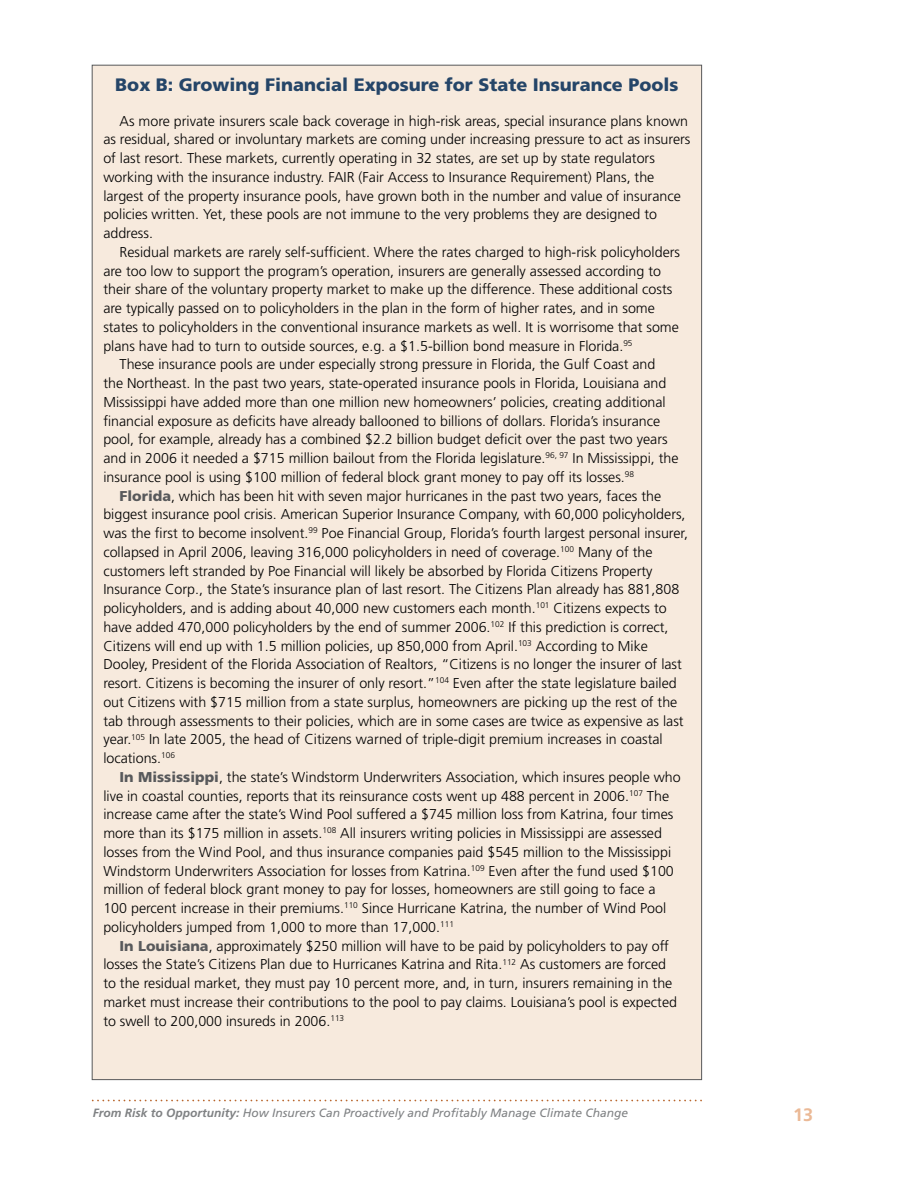
<style>
.page{position:relative;width:918px;height:1188px;background:#fff}
.page>*{position:absolute;margin:0;border:0;box-sizing:border-box;transform-origin:0 0}
.t1{font:900 18px "Frutiger";color:#254568}
.t2{font:700 18px "Frutiger";color:#ebb996}
.t3{font:300 14.25px/18.8px "Frutiger";color:#000}
.t4{font:italic 12px "Frutiger";color:#808284}
.s1{font-weight:900;color:#58595b}
.s2{font-weight:700}
</style>
<div class="page">
<svg style="left:93px;top:1100px;width:609px;height:1px"></svg>
<div style="left:92px;top:65px;width:610px;height:1015px;background:#f7eadd"></div>
<p class="t1" style="left:115px;top:73px;width:565px">Box B: Growing Financial Exposure for State Insurance Pools</p>
<p class="t3" style="left:103px;top:111px;width:589px;text-indent:16px">As more private insurers scale back coverage in high-risk areas, special insurance plans known as residual, shared or involuntary markets are coming under increasing pressure to act as insurers of last resort. These markets, currently operating in 32 states, are set up by state regulators working with the insurance industry. FAIR (Fair Access to Insurance Requirement) Plans, the largest of the property insurance pools, have grown both in the number and value of insurance policies written. Yet, these pools are not immune to the very problems they are designed to address.</p>
<p class="t3" style="left:120px;top:243px;width:562px">Residual markets are rarely self-sufficient. Where the rates charged to high-risk policyholders</p>
<p class="t3" style="left:103px;top:261px;width:559px">are too low to support the program’s operation, insurers are generally assessed according to</p>
<p class="t3" style="left:103px;top:280px;width:571px">their share of the voluntary property market to make up the difference. These additional costs</p>
<p class="t3" style="left:103px;top:299px;width:553px">are typically passed on to policyholders in the plan in the form of higher rates, and in some</p>
<p class="t3" style="left:103px;top:318px;width:577px">states to policyholders in the conventional insurance markets as well. It is worrisome that some</p>
<p class="t3" style="left:103px;top:336px;width:531px">plans have had to turn to outside sources, e.g. a $1.5-billion bond measure in Florida.<sup>95</sup></p>
<p class="t3" style="left:120px;top:355px;width:537px">These insurance pools are under especially strong pressure in Florida, the Gulf Coast and</p>
<p class="t3" style="left:103px;top:374px;width:564px">the Northeast. In the past two years, state-operated insurance pools in Florida, Louisiana and</p>
<p class="t3" style="left:103px;top:393px;width:564px">Mississippi have added more than one million new homeowners’ policies, creating additional</p>
<p class="t3" style="left:103px;top:411px;width:558px">financial exposure as deficits have already ballooned to billions of dollars. Florida’s insurance</p>
<p class="t3" style="left:103px;top:430px;width:566px">pool, for example, already has a combined $2.2 billion budget deficit over the past two years</p>
<p class="t3" style="left:103px;top:449px;width:577px">and in 2006 it needed a $715 million bailout from the Florida legislature.<sup>96,</sup> <sup>97</sup> In Mississippi, the</p>
<p class="t3" style="left:103px;top:468px;width:532px">insurance pool is using $100 million of federal block grant money to pay off its losses.<sup>98</sup></p>
<p class="t3" style="left:120px;top:486px;width:543px"><span class="s1">Florida</span>, which has been hit with seven major hurricanes in the past two years, faces the</p>
<p class="t3" style="left:103px;top:505px;width:584px">biggest insurance pool crisis. American Superior Insurance Company, with 60,000 policyholders,</p>
<p class="t3" style="left:103px;top:524px;width:586px">was the first to become insolvent.<sup>99</sup> Poe Financial Group, Florida’s fourth largest personal insurer,</p>
<p class="t3" style="left:103px;top:543px;width:551px">collapsed in April 2006, leaving 316,000 policyholders in need of coverage.<sup>100</sup> Many of the</p>
<p class="t3" style="left:103px;top:561px;width:551px">customers left stranded by Poe Financial will likely be absorbed by Florida Citizens Property</p>
<p class="t3" style="left:103px;top:580px;width:577px">Insurance Corp., the State’s insurance plan of last resort. The Citizens Plan already has 881,808</p>
<p class="t3" style="left:103px;top:599px;width:565px">policyholders, and is adding about 40,000 new customers each month.<sup>101</sup> Citizens expects to</p>
<p class="t3" style="left:103px;top:618px;width:567px">have added 470,000 policyholders by the end of summer 2006.<sup>102</sup> If this prediction is correct,</p>
<p class="t3" style="left:103px;top:636px;width:546px">Citizens will end up with 1.5 million policies, up 850,000 from April.<sup>103</sup> According to Mike</p>
<p class="t3" style="left:103px;top:655px;width:580px">Dooley, President of the Florida Association of Realtors, “Citizens is no longer the insurer of last</p>
<p class="t3" style="left:103px;top:674px;width:575px">resort. Citizens is becoming the insurer of only resort.”<sup>104</sup> Even after the state legislature bailed</p>
<p class="t3" style="left:103px;top:693px;width:576px">out Citizens with $715 million from a state surplus, homeowners are picking up the rest of the</p>
<p class="t3" style="left:103px;top:711px;width:582px">tab through assessments to their policies, which are in some cases are twice as expensive as last</p>
<p class="t3" style="left:103px;top:730px;width:561px">year.<sup>105</sup> In late 2005, the head of Citizens warned of triple-digit premium increases in coastal</p>
<p class="t3" style="left:103px;top:749px;width:73px">locations.<sup>106</sup></p>
<p class="t3" style="left:120px;top:768px;width:563px"><span class="s1">In Mississippi</span>, the state’s Windstorm Underwriters Association, which insures people who</p>
<p class="t3" style="left:103px;top:786px;width:567px">live in coastal counties, reports that its reinsurance costs went up 488 percent in 2006.<sup>107</sup> The</p>
<p class="t3" style="left:103px;top:805px;width:572px">increase came after the state’s Wind Pool suffered a $745 million loss from Katrina, four times</p>
<p class="t3" style="left:103px;top:824px;width:560px">more than its $175 million in assets.<sup>108</sup> All insurers writing policies in Mississippi are assessed</p>
<p class="t3" style="left:103px;top:843px;width:569px">losses from the Wind Pool, and thus insurance companies paid $545 million to the Mississippi</p>
<p class="t3" style="left:103px;top:861px;width:572px">Windstorm Underwriters Association for losses from Katrina.<sup>109</sup> Even after the fund used $100</p>
<p class="t3" style="left:103px;top:880px;width:554px">million of federal block grant money to pay for losses, homeowners are still going to face a</p>
<p class="t3" style="left:103px;top:899px;width:564px">100 percent increase in their premiums.<sup>110</sup> Since Hurricane Katrina, the number of Wind Pool</p>
<p class="t3" style="left:103px;top:918px;width:352px">policyholders jumped from 1,000 to more than 17,000.<sup>111</sup></p>
<p class="t3" style="left:120px;top:936px;width:551px"><span class="s1">In Louisiana</span>, approximately $250 million will have to be paid by policyholders to pay off</p>
<p class="t3" style="left:103px;top:955px;width:564px">losses the State’s Citizens Plan due to Hurricanes Katrina and Rita.<sup>112</sup> As customers are forced</p>
<p class="t3" style="left:103px;top:974px;width:571px">to the residual market, they must pay 10 percent more, and, in turn, insurers remaining in the</p>
<p class="t3" style="left:103px;top:993px;width:575px">market must increase their contributions to the pool to pay claims. Louisiana’s pool is expected</p>
<p class="t3" style="left:103px;top:1011px;width:242px">to swell to 200,000 insureds in 2006.<sup>113</sup></p>
<p class="t4" style="left:93px;top:1105px;width:537px"><span class="s2">From Risk to Opportunity:</span> How Insurers Can Proactively and Profitably Manage Climate Change</p>
<p class="t2" style="left:793px;top:1104px;width:22px">13</p>
</div>
